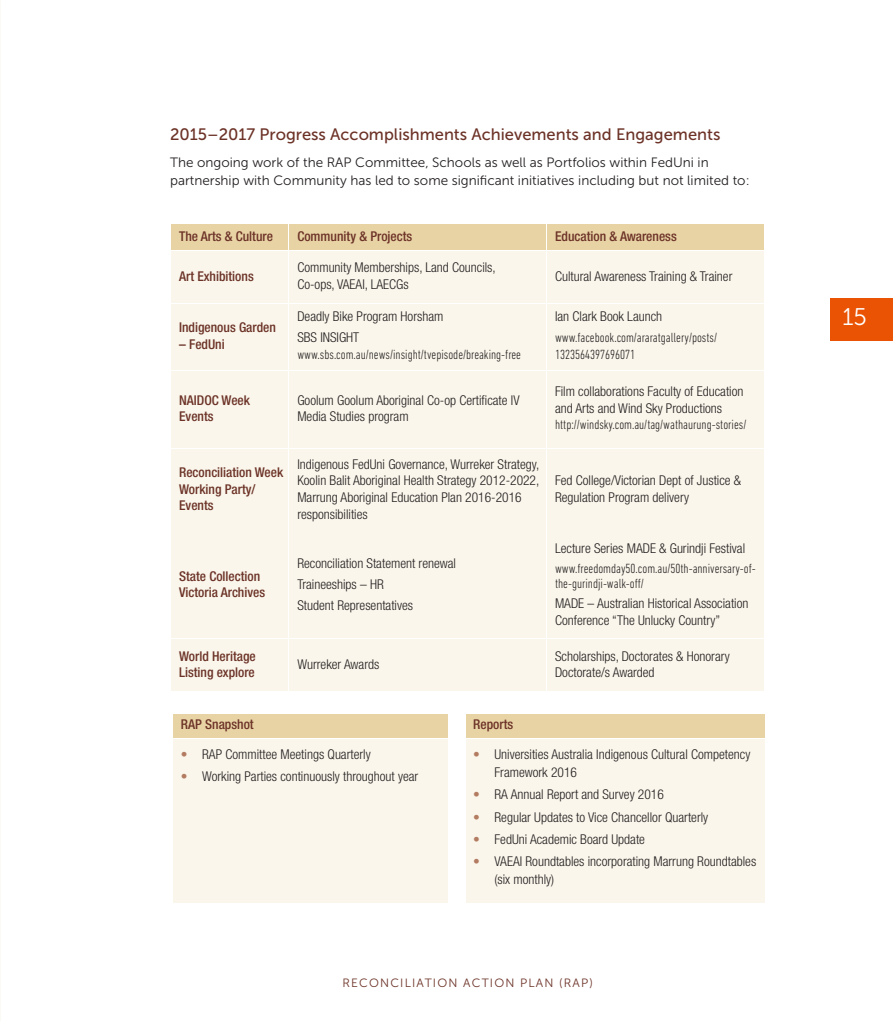
<style>
.page{position:relative;width:893px;height:1021px;background:#fff}
.page>*{position:absolute;margin:0;border:0;box-sizing:border-box;transform-origin:0 0}
.t1{font:24px "Museo Sans 300";color:#fff}
.t2{font:16.5px "Museo Sans 500";color:#6c3227}
.t3{font:300 condensed 13.5px/16.5px "Helvetica Neue LT";color:#231f20}
.t4{font:500 condensed 13.5px/16.5px "Helvetica Neue LT";color:#6c3227}
.t5{font:300 condensed 13.5px/16.5px "DIN Next LT Pro";color:#231f20}
.t6{font:13.5px/18px "Museo Sans 300";color:#231f20}
.t7{font:12px "Museo Sans 300";letter-spacing:.1em;color:#6c3227}
.s1{color:#b37c62}
</style>
<div class="page">
<div style="left:830px;top:298px;width:63px;height:42px;background:#ea5303"></div>
<div style="left:172px;top:224px;width:116px;height:26px;background:#e8d3a5"></div>
<div style="left:290px;top:224px;width:256px;height:26px;background:#e8d3a5"></div>
<div style="left:548px;top:224px;width:216px;height:26px;background:#e8d3a5"></div>
<div style="left:172px;top:251px;width:116px;height:51px;background:#faf6eb"></div>
<div style="left:290px;top:251px;width:256px;height:51px;background:#faf6eb"></div>
<div style="left:548px;top:251px;width:216px;height:51px;background:#faf6eb"></div>
<div style="left:172px;top:304px;width:116px;height:66px;background:#faf6eb"></div>
<div style="left:290px;top:304px;width:256px;height:66px;background:#faf6eb"></div>
<div style="left:548px;top:304px;width:216px;height:66px;background:#faf6eb"></div>
<div style="left:172px;top:371px;width:116px;height:76px;background:#faf6eb"></div>
<div style="left:290px;top:371px;width:256px;height:76px;background:#faf6eb"></div>
<div style="left:548px;top:371px;width:216px;height:76px;background:#faf6eb"></div>
<div style="left:172px;top:449px;width:116px;height:82px;background:#faf6eb"></div>
<div style="left:290px;top:449px;width:256px;height:82px;background:#faf6eb"></div>
<div style="left:548px;top:449px;width:216px;height:82px;background:#faf6eb"></div>
<div style="left:172px;top:532px;width:116px;height:106px;background:#faf6eb"></div>
<div style="left:290px;top:532px;width:256px;height:106px;background:#faf6eb"></div>
<div style="left:548px;top:532px;width:216px;height:106px;background:#faf6eb"></div>
<div style="left:172px;top:639px;width:116px;height:51px;background:#faf6eb"></div>
<div style="left:290px;top:639px;width:256px;height:51px;background:#faf6eb"></div>
<div style="left:548px;top:639px;width:216px;height:51px;background:#faf6eb"></div>
<div style="left:173px;top:714px;width:275px;height:23px;background:#e8d3a5"></div>
<div style="left:466px;top:714px;width:298px;height:23px;background:#e8d3a5"></div>
<div style="left:173px;top:739px;width:275px;height:163px;background:#faf6eb"></div>
<div style="left:466px;top:739px;width:298px;height:163px;background:#faf6eb"></div>
<p class="t2" style="left:170px;top:128px;width:552px">2015–2017 Progress Accomplishments Achievements and Engagements</p>
<p class="t6" style="left:170px;top:154px;width:581px">The ongoing work of the RAP Committee, Schools as well as Portfolios within FedUni in partnership with Community has led to some significant initiatives including but not limited to:</p>
<p class="t4" style="left:179px;top:229px;width:95px">The Arts &amp; Culture</p>
<p class="t4" style="left:297px;top:229px;width:116px">Community &amp; Projects</p>
<p class="t4" style="left:555px;top:229px;width:123px">Education &amp; Awareness</p>
<p class="t4" style="left:179px;top:269px;width:76px">Art Exhibitions</p>
<p class="t3" style="left:297px;top:260px;width:200px">Community Memberships, Land Councils,<br>Co-ops, VAEAI, LAECGs</p>
<p class="t3" style="left:555px;top:269px;width:179px">Cultural Awareness Training &amp; Trainer</p>
<p class="t4" style="left:179px;top:320px;width:98px">Indigenous Garden</p>
<p class="t4" style="left:179px;top:337px;width:47px">– FedUni</p>
<p class="t3" style="left:555px;top:309px;width:109px">Ian Clark Book Launch</p>
<p class="t5" style="left:555px;top:330px;width:164px">www.facebook.com/araratgallery/posts/<br>1323564397696071</p>
<p class="t3" style="left:297px;top:307px;width:148px;line-height:20.7px">Deadly Bike Program Horsham<br>SBS INSIGHT</p>
<p class="t5" style="left:297px;top:347px;width:225px">www.sbs.com.au/news/insight/tvepisode/breaking-free</p>
<p class="t4" style="left:179px;top:393px;width:73px">NAIDOC Week<br>Events</p>
<p class="t3" style="left:297px;top:393px;width:224px">Goolum Goolum Aboriginal Co-op Certificate IV<br>Media Studies program</p>
<p class="t3" style="left:555px;top:384px;width:190px">Film collaborations Faculty of Education and Arts and Wind Sky Productions</p>
<p class="t5" style="left:555px;top:417px;width:193px">http://windsky.com.au/tag/wathaurung-stories/</p>
<p class="t4" style="left:179px;top:465px;width:106px">Reconciliation Week<br>Working Party/<br>Events</p>
<p class="t3" style="left:297px;top:457px;width:243px">Indigenous FedUni Governance, Wurreker Strategy, Koolin Balit Aboriginal Health Strategy 2012-2022, Marrung Aboriginal Education Plan 2016-2016 responsibilities</p>
<p class="t4" style="left:179px;top:569px;width:88px">State Collection<br>Victoria Archives</p>
<p class="t3" style="left:297px;top:554px;width:160px;line-height:20.7px">Reconciliation Statement renewal<br>Traineeships – HR<br>Student Representatives</p>
<p class="t3" style="left:555px;top:473px;width:188px">Fed College/Victorian Dept of Justice &amp;<br>Regulation Program delivery</p>
<p class="t3" style="left:555px;top:541px;width:192px">Lecture Series MADE &amp; Gurindji Festival</p>
<p class="t5" style="left:555px;top:561px;width:202px;line-height:15px">www.freedomday50.com.au/50th-anniversary-of&shy;the-gurindji-walk-off/</p>
<p class="t3" style="left:555px;top:596px;width:195px">MADE – Australian Historical Association<br>Conference “The Unlucky Country”</p>
<p class="t4" style="left:179px;top:648px;width:78px">World Heritage<br>Listing explore</p>
<p class="t3" style="left:297px;top:657px;width:83px">Wurreker Awards</p>
<p class="t3" style="left:555px;top:648px;width:176px">Scholarships, Doctorates &amp; Honorary<br>Doctorate/s Awarded</p>
<p class="t4" style="left:181px;top:717px;width:74px">RAP Snapshot</p>
<p class="t4" style="left:473px;top:717px;width:42px">Reports</p>
<p class="t3" style="left:181px;top:747px;width:191px"><span class="s1">•</span> RAP Committee Meetings Quarterly</p>
<p class="t3" style="left:181px;top:769px;width:239px"><span class="s1">•</span> Working Parties continuously throughout year</p>
<p class="t3" style="left:495px;top:746px;width:257px;line-height:18px;text-indent:-21px"><span class="s1">•</span> Universities Australia Indigenous Cultural Competency<br>Framework 2016</p>
<p class="t3" style="left:473px;top:787px;width:192px"><span class="s1">•</span> RA Annual Report and Survey 2016</p>
<p class="t3" style="left:473px;top:809px;width:236px"><span class="s1">•</span> Regular Updates to Vice Chancellor Quarterly</p>
<p class="t3" style="left:473px;top:832px;width:173px"><span class="s1">•</span> FedUni Academic Board Update</p>
<p class="t3" style="left:495px;top:853px;width:263px;line-height:18px;text-indent:-21px"><span class="s1">•</span> VAEAI Roundtables incorporating Marrung Roundtables (six monthly)</p>
<p class="t7" style="left:342px;top:978px;width:252px">RECONCILIATION ACTION PLAN (RAP)</p>
<h1 class="t1" style="left:842px;top:308px;width:26px">15</h1>
</div>
